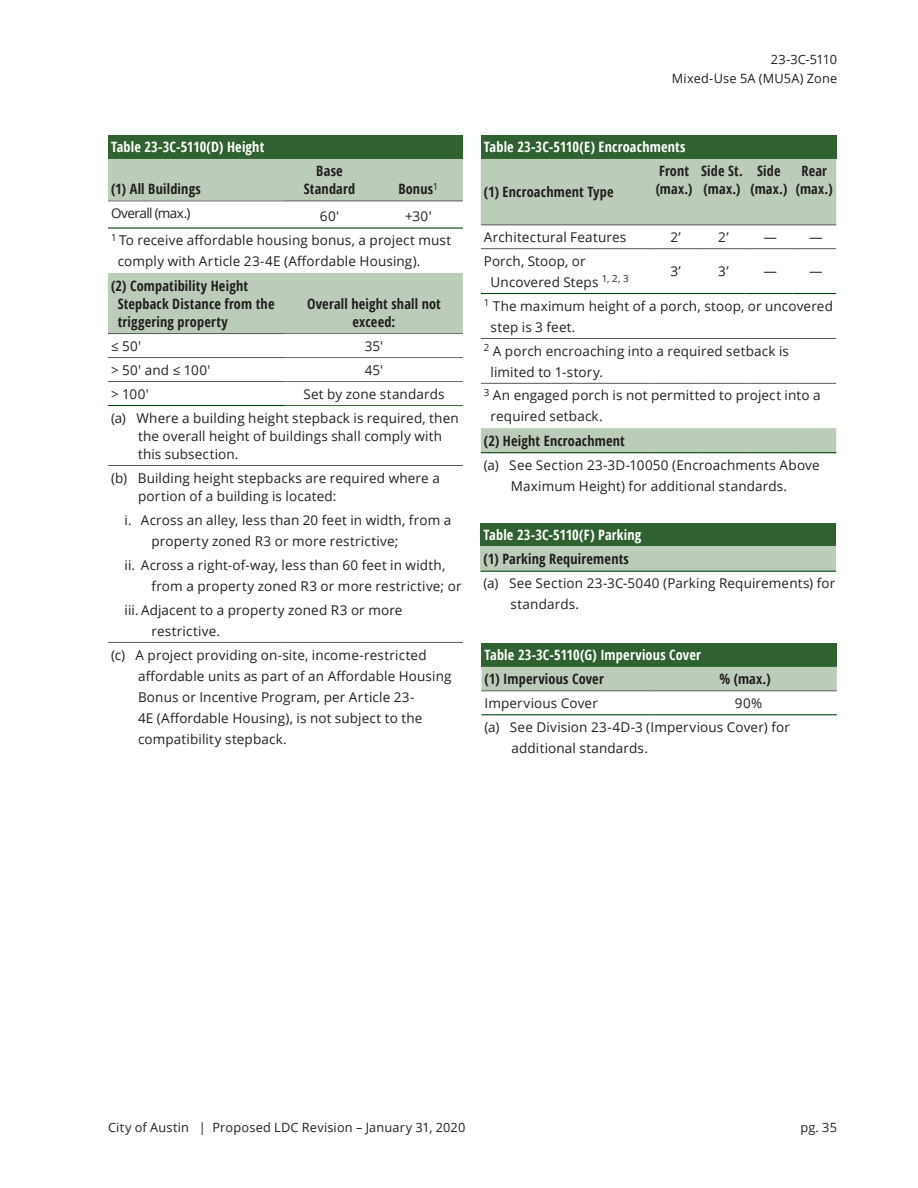
<style>
.page{position:relative;width:918px;height:1188px;background:#fff}
.page>*{position:absolute;margin:0;border:0;box-sizing:border-box;transform-origin:0 0}
.t1{font:700 condensed 14.25px/18px "Open Sans";letter-spacing:.015em;color:#231f20;text-align:center}
.t2{font:700 condensed 14.25px "Open Sans";letter-spacing:.015em;color:#fff}
.t3{font:13.5px/21px "Open Sans";letter-spacing:.01em;color:#231f20}
.t4{font:13.5px "Open Sans";letter-spacing:-.04em;color:#231f20}
.t5{font:12.75px/19.5px "Open Sans";letter-spacing:.015em;color:#231f20;text-align:right}
</style>
<div class="page">
<div style="left:481px;top:135px;width:355px;height:24px;background:#306130"></div>
<svg style="left:481px;top:159px;width:355px;height:293px"></svg>
<hr style="left:481px;top:338px;width:169px;height:1px;background:#57585a">
<hr style="left:650px;top:338px;width:49px;height:1px;background:#57585a">
<hr style="left:699px;top:338px;width:47px;height:1px;background:#57585a">
<hr style="left:746px;top:338px;width:46px;height:1px;background:#57585a">
<hr style="left:792px;top:338px;width:44px;height:1px;background:#57585a">
<hr style="left:481px;top:225px;width:169px;height:1px;background:#57585a">
<hr style="left:650px;top:248px;width:49px;height:1px;background:#57585a">
<hr style="left:699px;top:248px;width:47px;height:1px;background:#57585a">
<hr style="left:746px;top:248px;width:46px;height:1px;background:#57585a">
<hr style="left:792px;top:248px;width:44px;height:1px;background:#57585a">
<hr style="left:481px;top:383px;width:169px;height:1px;background:#57585a">
<hr style="left:650px;top:383px;width:49px;height:1px;background:#57585a">
<hr style="left:699px;top:383px;width:47px;height:1px;background:#57585a">
<hr style="left:746px;top:383px;width:46px;height:1px;background:#57585a">
<hr style="left:792px;top:383px;width:44px;height:1px;background:#57585a">
<hr style="left:650px;top:225px;width:49px;height:1px;background:#57585a">
<hr style="left:699px;top:225px;width:47px;height:1px;background:#57585a">
<hr style="left:746px;top:225px;width:46px;height:1px;background:#57585a">
<hr style="left:792px;top:225px;width:44px;height:1px;background:#57585a">
<hr style="left:481px;top:293px;width:169px;height:1px;background:#04450c">
<hr style="left:650px;top:293px;width:49px;height:1px;background:#04450c">
<hr style="left:699px;top:293px;width:47px;height:1px;background:#04450c">
<hr style="left:746px;top:293px;width:46px;height:1px;background:#04450c">
<hr style="left:792px;top:293px;width:44px;height:1px;background:#04450c">
<hr style="left:481px;top:452px;width:169px;height:1px;background:#04450c">
<hr style="left:650px;top:452px;width:49px;height:1px;background:#04450c">
<hr style="left:699px;top:452px;width:47px;height:1px;background:#04450c">
<hr style="left:746px;top:452px;width:46px;height:1px;background:#04450c">
<hr style="left:792px;top:452px;width:44px;height:1px;background:#04450c">
<hr style="left:481px;top:248px;width:169px;height:1px;background:#57585a">
<div style="left:108px;top:135px;width:355px;height:24px;background:#306130"></div>
<svg style="left:108px;top:159px;width:355px;height:174px;fill:#bbccb9"></svg>
<div style="left:108px;top:201px;width:177px;height:27px;background:#fff"></div>
<hr style="left:108px;top:227px;width:177px;height:2px;background:#04450c">
<hr style="left:285px;top:227px;width:89px;height:2px;background:#04450c">
<hr style="left:374px;top:227px;width:89px;height:2px;background:#04450c">
<hr style="left:108px;top:357px;width:177px;height:1px;background:#57585a">
<hr style="left:108px;top:381px;width:177px;height:1px;background:#57585a">
<hr style="left:108px;top:465px;width:177px;height:1px;background:#57585a">
<hr style="left:285px;top:465px;width:89px;height:1px;background:#57585a">
<hr style="left:374px;top:465px;width:89px;height:1px;background:#57585a">
<hr style="left:108px;top:333px;width:177px;height:1px;background:#57585a">
<hr style="left:285px;top:333px;width:89px;height:1px;background:#6c6d70">
<hr style="left:374px;top:333px;width:89px;height:1px;background:#6c6d70">
<hr style="left:285px;top:357px;width:89px;height:1px;background:#6c6d70">
<hr style="left:374px;top:357px;width:89px;height:1px;background:#6c6d70">
<hr style="left:285px;top:381px;width:89px;height:1px;background:#6c6d70">
<hr style="left:374px;top:381px;width:89px;height:1px;background:#6c6d70">
<hr style="left:108px;top:405px;width:177px;height:1px;background:#04450c">
<hr style="left:285px;top:405px;width:89px;height:1px;background:#457042">
<hr style="left:374px;top:405px;width:89px;height:1px;background:#457042">
<hr style="left:374px;top:201px;width:89px;height:1px;background:#57585a">
<hr style="left:108px;top:642px;width:177px;height:1px;background:#57585a">
<hr style="left:285px;top:642px;width:89px;height:1px;background:#57585a">
<hr style="left:374px;top:642px;width:89px;height:1px;background:#57585a">
<hr style="left:108px;top:201px;width:177px;height:1px;background:#57585a">
<hr style="left:285px;top:201px;width:89px;height:1px;background:#57585a">
<div style="left:481px;top:523px;width:355px;height:24px;background:#306130"></div>
<div style="left:481px;top:547px;width:355px;height:24px;background:#bbccb9"></div>
<hr style="left:481px;top:571px;width:355px;height:1px;background:#04450c">
<div style="left:482px;top:643px;width:355px;height:24px;background:#306130"></div>
<div style="left:482px;top:667px;width:355px;height:24px;background:#bbccb9"></div>
<hr style="left:650px;top:691px;width:187px;height:1px;background:#57585a">
<hr style="left:482px;top:714px;width:168px;height:1px;background:#04450c">
<hr style="left:650px;top:714px;width:187px;height:1px;background:#04450c">
<hr style="left:482px;top:691px;width:168px;height:1px;background:#57585a">
<p class="t5" style="left:672px;top:49px;width:167px">23-3C-5110<br>Mixed-Use 5A (MU5A) Zone</p>
<p class="t2" style="left:111px;top:137px;width:155px">Table 23-3C-5110(D) Height</p>
<p class="t1" style="left:111px;top:180px;width:91px">(1) All Buildings</p>
<p class="t1" style="left:304px;top:162px;width:53px">Base<br>Standard</p>
<p class="t1" style="left:398px;top:180px;width:42px">Bonus<sup>1</sup></p>
<p class="t4" style="left:111px;top:204px;width:81px">Overall (max.)</p>
<p class="t3" style="left:320px;top:206px;width:21px">60'</p>
<p class="t3" style="left:111px;top:204px;width:342px;line-height:24px;text-indent:294px">+30'<br><sup>1</sup> To receive affordable housing bonus, a project must</p>
<p class="t3" style="left:118px;top:251px;width:304px">comply with Article 23-4E (Affordable Housing).</p>
<p class="t1" style="left:118px;top:276px;width:158px;text-align:left;text-indent:-7px">(2) Compatibility Height<br>Stepback Distance from the triggering property</p>
<p class="t1" style="left:307px;top:294px;width:135px">Overall height shall not exceed:</p>
<p class="t3" style="left:111px;top:335px;width:32px">≤ 50'</p>
<p class="t3" style="left:365px;top:335px;width:20px">35'</p>
<p class="t3" style="left:111px;top:359px;width:101px">&gt; 50' and ≤ 100'</p>
<p class="t3" style="left:365px;top:359px;width:20px">45'</p>
<p class="t3" style="left:111px;top:383px;width:39px">&gt; 100'</p>
<p class="t3" style="left:111px;top:382px;width:349px;line-height:24px;text-indent:192px">Set by zone standards (a) Where a building height stepback is required, then</p>
<p class="t3" style="left:138px;top:426px;width:306px;line-height:18px">the overall height of buildings shall comply with this subsection.</p>
<p class="t3" style="left:138px;top:468px;width:303px;line-height:18px;text-indent:-27px">(b) Building height stepbacks are required where a portion of a building is located:</p>
<p class="t3" style="left:152px;top:509px;width:301px;text-indent:-27px">i. Across an alley, less than 20 feet in width, from a property zoned R3 or more restrictive;</p>
<p class="t3" style="left:152px;top:554px;width:312px;text-indent:-27px">ii. Across a right-of-way, less than 60 feet in width, from a property zoned R3 or more restrictive; or</p>
<p class="t3" style="left:152px;top:599px;width:253px;text-indent:-27px">iii. Adjacent to a property zoned R3 or more restrictive.</p>
<p class="t3" style="left:138px;top:644px;width:315px;text-indent:-27px">(c) A project providing on-site, income-restricted affordable units as part of an Affordable Housing Bonus or Incentive Program, per Article 23-<br>4E (Affordable Housing), is not subject to the compatibility stepback.</p>
<p class="t2" style="left:484px;top:137px;width:203px">Table 23-3C-5110(E) Encroachments</p>
<p class="t1" style="left:484px;top:183px;width:131px">(1) Encroachment Type</p>
<p class="t1" style="left:656px;top:162px;width:38px;text-align:left">Front (max.)</p>
<p class="t1" style="left:701px;top:162px;width:43px;text-align:left">Side St. (max.)</p>
<p class="t1" style="left:750px;top:162px;width:38px">Side (max.)</p>
<p class="t1" style="left:796px;top:162px;width:38px">Rear (max.)</p>
<p class="t3" style="left:484px;top:226px;width:144px">Architectural Features</p>
<p class="t3" style="left:670px;top:226px;width:12px">2’</p>
<p class="t3" style="left:718px;top:226px;width:12px">2’</p>
<p class="t3" style="left:764px;top:226px;width:60px">— —</p>
<p class="t3" style="left:491px;top:250px;width:140px;text-indent:-7px">Porch, Stoop, or<br>Uncovered Steps <sup>1,</sup> <sup>2,</sup> <sup>3</sup></p>
<p class="t3" style="left:670px;top:261px;width:12px">3’</p>
<p class="t3" style="left:718px;top:261px;width:12px">3’</p>
<p class="t3" style="left:764px;top:261px;width:60px">— —</p>
<p class="t3" style="left:491px;top:295px;width:344px;text-indent:-7px"><sup>1</sup> The maximum height of a porch, stoop, or uncovered step is 3 feet.</p>
<p class="t3" style="left:491px;top:340px;width:300px;text-indent:-7px"><sup>2</sup> A porch encroaching into a required setback is limited to 1-story.</p>
<p class="t3" style="left:491px;top:385px;width:332px;text-indent:-7px"><sup>3</sup> An engaged porch is not permitted to project into a required setback.</p>
<p class="t1" style="left:484px;top:431px;width:143px">(2) Height Encroachment</p>
<p class="t3" style="left:484px;top:454px;width:337px;text-align:center">(a) See Section 23-3D-10050 (Encroachments Above<br>Maximum Height) for additional standards.</p>
<p class="t2" style="left:484px;top:525px;width:159px">Table 23-3C-5110(F) Parking</p>
<p class="t1" style="left:484px;top:550px;width:147px">(1) Parking Requirements</p>
<p class="t3" style="left:511px;top:573px;width:326px;text-indent:-27px">(a) See Section 23-3C-5040 (Parking Requirements) for standards.</p>
<p class="t2" style="left:484px;top:645px;width:218px">Table 23-3C-5110(G) Impervious Cover</p>
<p class="t1" style="left:484px;top:670px;width:121px">(1) Impervious Cover</p>
<p class="t1" style="left:719px;top:670px;width:53px">% (max.)</p>
<p class="t3" style="left:484px;top:692px;width:115px">Impervious Cover</p>
<p class="t3" style="left:484px;top:691px;width:307px;line-height:24px;text-indent:250px">90%<br>(a) See Division 23-4D-3 (Impervious Cover) for</p>
<p class="t3" style="left:512px;top:737px;width:138px">additional standards.</p>
<p class="t5" style="left:108px;top:1118px;width:359px">City of Austin | Proposed LDC Revision – January 31, 2020</p>
<p class="t5" style="left:800px;top:1118px;width:38px">pg. 35</p>
</div>
